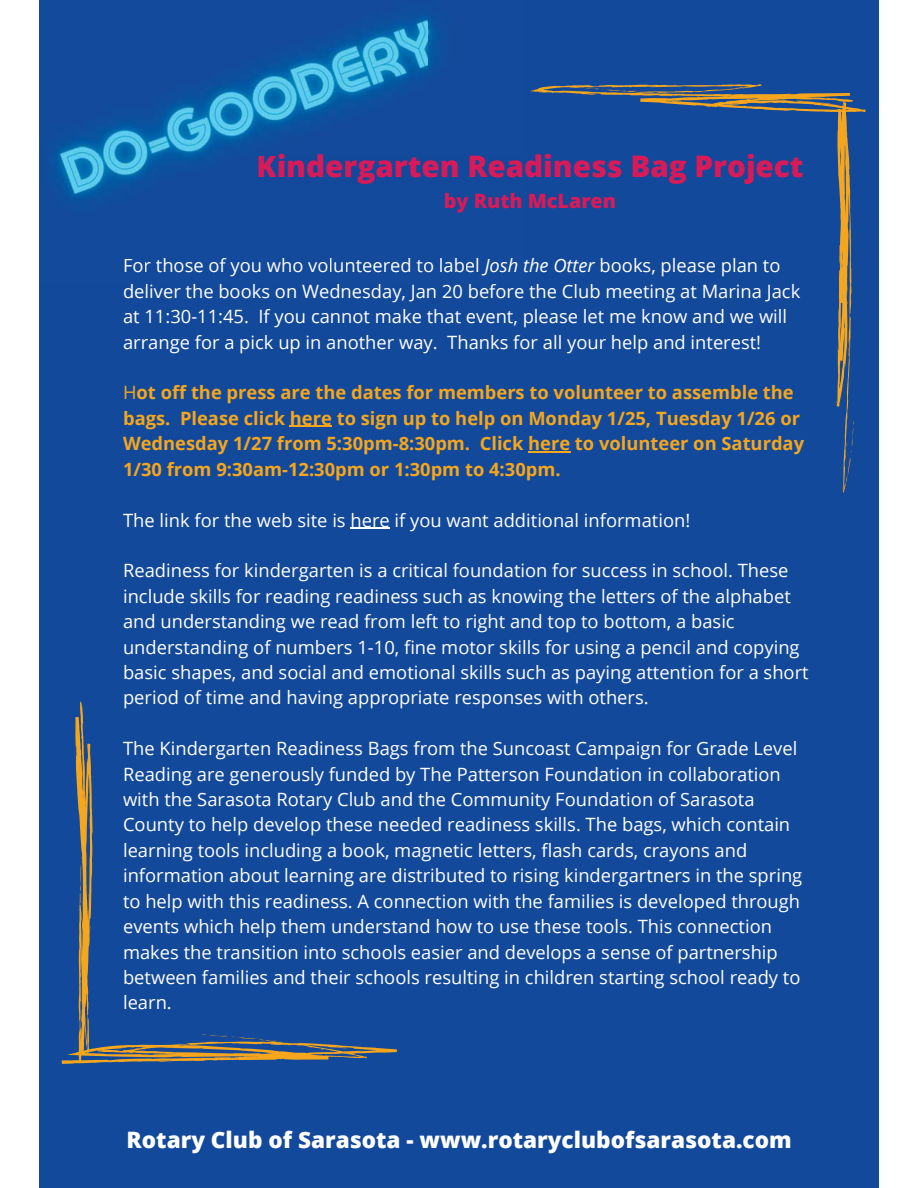
<style>
.page{position:relative;width:918px;height:1188px;background:#fff}
.page>*{position:absolute;margin:0;border:0;box-sizing:border-box;transform-origin:0 0}
.t1{font:800 29.7px "Open Sans";color:#d91a58}
.t2{font:800 22.65px "Open Sans";color:#fff}
.t3{font:800 19.8px "Open Sans";color:#d91a58}
.t4{font:18.3px/25.3px "Open Sans";color:#fff}
.t5{font:700 18.3px/25.3px "Open Sans";color:#f5a61c}
.s1{color:#d91c59}
.s2{color:#d91a59}
.s3{font-style:italic}
.s4{font-weight:400}
</style>
<div class="page">
<div style="left:39px;top:0;width:840px;height:1188px;background:#13499a"></div>
<svg style="left:530px;top:84px;width:336px;height:409px"></svg>
<svg style="left:62px;top:701px;width:335px;height:363px"></svg>
<hr style="left:290px;top:426px;width:42px;height:1px;background:#f5a61c">
<hr style="left:528px;top:451px;width:42px;height:1px;background:#f5a61c">
<hr style="left:350px;top:528px;width:40px;height:1px;background:#fff">
<img style="left:53px;top:11px;width:386px;height:189px">
<img style="left:259px;top:154px;width:180px;height:30px">
<h1 class="t1" style="left:256px;top:145px;width:549px"><span class="s1">K</span><span class="s2">i</span>ndergarten Readiness Bag Project</h1>
<p class="t3" style="left:444px;top:187px;width:174px">by Ruth McLaren</p>
<p class="t4" style="left:134px;top:253px;width:648px;text-indent:-11px">For those of you who volunteered to label <span class="s3">Josh the Otter</span> books, please plan to e ver e oo s on e nes ay, an 20 b f</p>
<p class="t4" style="left:123px;top:278px;width:32px">d li</p>
<p class="t4" style="left:186px;top:278px;width:77px">thb k</p>
<p class="t4" style="left:302px;top:278px;width:40px">W d</p>
<p class="t4" style="left:371px;top:278px;width:13px">d</p>
<p class="t4" style="left:411px;top:278px;width:6px">J</p>
<p class="t4" style="left:123px;top:278px;width:679px;text-indent:356px">e ore the Club meeting at Marina Jack at 11:30-11:45. If you cannot make that event, please let me know and we will arrange for a pick up in another way. Thanks for all your help and interest!</p>
<p class="t5" style="left:123px;top:380px;width:683px"><span class="s4">H</span>ot off the press are the dates for members to volunteer to assemble the bags. Please click here to sign up to help on Monday 1/25, Tuesday 1/26 or Wednesday 1/27 from 5:30pm-8:30pm. Click here to volunteer on Saturday 1/30 from 9:30am-12:30pm or 1:30pm to 4:30pm.</p>
<p class="t4" style="left:123px;top:507px;width:569px">The link for the web site is here if you want additional information!</p>
<p class="t4" style="left:123px;top:558px;width:687px">Readiness for kindergarten is a critical foundation for success in school. These include skills for reading readiness such as knowing the letters of the alphabet and understanding we read from left to right and top to bottom, a basic understanding of numbers 1-10, fine motor skills for using a pencil and copying basic shapes, and social and emotional skills such as paying attention for a short period of time and having appropriate responses with others.</p>
<p class="t4" style="left:123px;top:735px;width:681px">The Kindergarten Readiness Bags from the Suncoast Campaign for Grade Level Reading are generously funded by The Patterson Foundation in collaboration with the Sarasota Rotary Club and the Community Foundation of Sarasota County to help develop these needed readiness skills. The bags, which contain learning tools including a book, magnetic letters, flash cards, crayons and information about learning are distributed to rising kindergartners in the spring to help with this readiness. A connection with the families is developed through events which help them understand how to use these tools. This connection makes the transition into schools easier and develops a sense of partnership between families and their schools resulting in children starting school ready to learn.</p>
<p class="t2" style="left:127px;top:1124px;width:667px">Rotary Club of Sarasota - www.rotaryclubofsarasota.com</p>
</div>
